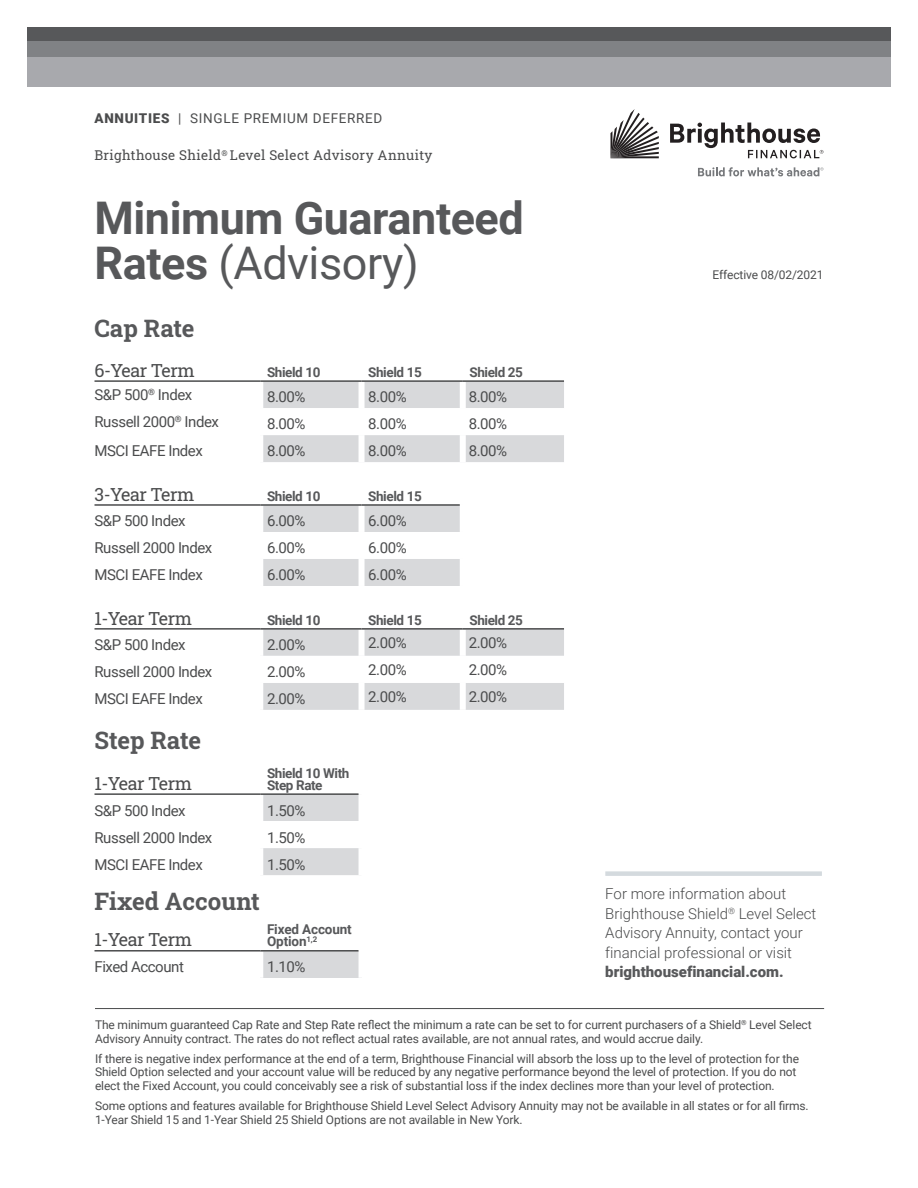
<style>
.page{position:relative;width:918px;height:1188px;background:#fff}
.page>*{position:absolute;margin:0;border:0;box-sizing:border-box;transform-origin:0 0}
.Header-Sans_Black_36{font:700 45px/45px "Roboto";letter-spacing:-.01em;color:#57585a}
.Header-Sans_Black_14{font:700 24px "Roboto Slab";color:#57585a}
.Term-Header{font:18px "Roboto Slab";letter-spacing:-.03em;color:#4b4c4d}
.Table-Sans_8_auto{font:15px "Roboto";letter-spacing:-.03em;color:#4b4c4d}
.CallToAction-Sans_Li{font:300 15px/19.5px "Roboto";color:#4b4c4d}
.Table-Sans_8_auto-2{font:700 13.5px/12px "Roboto";letter-spacing:-.03em;color:#57585a}
.Product_9_12{font:13.5px "Roboto Slab";letter-spacing:.025em;color:#4b4c4d}
.Category_9_12{font:13.5px "Roboto";letter-spacing:.05em;color:#4b4c4d}
.Table-Sans_8_auto-3{font:700 13.5px/12px "Roboto";letter-spacing:-.01em;color:#57585a}
.Legal___Footnote_8_9{font:12px/13.5px "Roboto";letter-spacing:-.01em;color:#4b4c4d}
.Header-Sans_Black_36-2{font:12px "Roboto";letter-spacing:-.01em;color:#4b4c4d}
.s1{font-weight:900}
.s2{font-weight:400}
.s3{font-weight:900;color:#57585a}
</style>
<div class="page">
<svg style="left:263px;top:382px;width:301px;height:80px"></svg>
<div style="left:359px;top:382px;width:6px;height:26px;background:#fff"></div>
<div style="left:359px;top:408px;width:6px;height:27px;background:#fff"></div>
<div style="left:359px;top:435px;width:6px;height:27px;background:#fff"></div>
<div style="left:460px;top:382px;width:6px;height:26px;background:#fff"></div>
<div style="left:460px;top:408px;width:6px;height:27px;background:#fff"></div>
<div style="left:460px;top:435px;width:6px;height:27px;background:#fff"></div>
<hr style="left:94px;top:380px;width:166px;height:2px;background:#4b4c4d">
<hr style="left:260px;top:380px;width:102px;height:2px;background:#4b4c4d">
<hr style="left:362px;top:380px;width:101px;height:2px;background:#4b4c4d">
<hr style="left:463px;top:380px;width:101px;height:2px;background:#4b4c4d">
<svg style="left:263px;top:506px;width:197px;height:80px"></svg>
<div style="left:359px;top:506px;width:6px;height:26px;background:#fff"></div>
<div style="left:359px;top:532px;width:6px;height:27px;background:#fff"></div>
<div style="left:359px;top:559px;width:6px;height:27px;background:#fff"></div>
<hr style="left:94px;top:504px;width:166px;height:2px;background:#4b4c4d">
<hr style="left:260px;top:504px;width:102px;height:2px;background:#4b4c4d">
<hr style="left:362px;top:504px;width:98px;height:2px;background:#4b4c4d">
<svg style="left:263px;top:630px;width:301px;height:80px"></svg>
<div style="left:359px;top:630px;width:6px;height:26px;background:#fff"></div>
<div style="left:359px;top:656px;width:6px;height:27px;background:#fff"></div>
<div style="left:359px;top:683px;width:6px;height:27px;background:#fff"></div>
<div style="left:460px;top:630px;width:6px;height:26px;background:#fff"></div>
<div style="left:460px;top:656px;width:6px;height:27px;background:#fff"></div>
<div style="left:460px;top:683px;width:6px;height:27px;background:#fff"></div>
<hr style="left:94px;top:628px;width:166px;height:2px;background:#4b4c4d">
<hr style="left:260px;top:628px;width:102px;height:2px;background:#4b4c4d">
<hr style="left:362px;top:628px;width:101px;height:2px;background:#4b4c4d">
<hr style="left:463px;top:628px;width:101px;height:2px;background:#4b4c4d">
<div style="left:263px;top:795px;width:96px;height:80px;background:#d8d9db"></div>
<div style="left:260px;top:821px;width:102px;height:27px;background:#fff"></div>
<hr style="left:94px;top:793px;width:166px;height:2px;background:#4b4c4d">
<hr style="left:260px;top:793px;width:99px;height:2px;background:#4b4c4d">
<div style="left:260px;top:951px;width:102px;height:27px;background:#d8d9db"></div>
<div style="left:257px;top:952px;width:6px;height:26px;background:#fff"></div>
<div style="left:359px;top:951px;width:6px;height:27px;background:#fff"></div>
<hr style="left:94px;top:950px;width:166px;height:2px;background:#4b4c4d">
<hr style="left:260px;top:950px;width:99px;height:2px;background:#4b4c4d">
<div style="left:605px;top:871px;width:217px;height:5px;background:#d4dade"></div>
<hr style="left:95px;top:1008px;width:729px;height:1px;background:#4b4c4d">
<svg style="left:610px;top:109px;width:49px;height:49px"></svg>
<svg style="left:698px;top:167px;width:126px;height:9px"></svg>
<svg style="left:670px;top:123px;width:154px;height:35px"></svg>
<div style="left:27px;top:57px;width:864px;height:30px;background:#a8a9ad"></div>
<div style="left:27px;top:27px;width:864px;height:15px;background:#57585a"></div>
<div style="left:27px;top:42px;width:864px;height:15px;background:#808285"></div>
<p class="Category_9_12" style="left:94px;top:109px;width:289px"><span class="s1">ANNUITIES</span> | SINGLE PREMIUM DEFERRED</p>
<p class="Product_9_12" style="left:94px;top:146px;width:339px">Brighthouse Shield<sup>®</sup> Level Select Advisory Annuity</p>
<p class="Header-Sans_Black_36" style="left:94px;top:194px;width:431px">Minimum Guaranteed<br>Rates <span class="s2">(Advisory)</span></p>
<p class="Header-Sans_Black_14" style="left:94px;top:312px;width:101px">Cap Rate</p>
<p class="Term-Header" style="left:94px;top:358px;width:102px">6-Year Term</p>
<p class="Table-Sans_8_auto-2" style="left:267px;top:365px;width:55px">Shield 10</p>
<p class="Table-Sans_8_auto-2" style="left:368px;top:365px;width:55px">Shield 15</p>
<p class="Table-Sans_8_auto-2" style="left:470px;top:365px;width:55px">Shield 25</p>
<p class="Table-Sans_8_auto" style="left:94px;top:384px;width:99px">S&amp;P 500<sup>®</sup> Index</p>
<p class="Table-Sans_8_auto" style="left:267px;top:387px;width:40px">8.00%</p>
<p class="Table-Sans_8_auto" style="left:368px;top:387px;width:40px">8.00%</p>
<p class="Table-Sans_8_auto" style="left:469px;top:387px;width:40px">8.00%</p>
<p class="Table-Sans_8_auto" style="left:94px;top:411px;width:126px">Russell 2000<sup>®</sup> Index</p>
<p class="Table-Sans_8_auto" style="left:267px;top:414px;width:40px">8.00%</p>
<p class="Table-Sans_8_auto" style="left:368px;top:414px;width:40px">8.00%</p>
<p class="Table-Sans_8_auto" style="left:469px;top:414px;width:40px">8.00%</p>
<p class="Table-Sans_8_auto" style="left:94px;top:441px;width:110px">MSCI EAFE Index</p>
<p class="Table-Sans_8_auto" style="left:267px;top:441px;width:40px">8.00%</p>
<p class="Table-Sans_8_auto" style="left:368px;top:441px;width:40px">8.00%</p>
<p class="Table-Sans_8_auto" style="left:469px;top:441px;width:40px">8.00%</p>
<p class="Term-Header" style="left:94px;top:482px;width:101px">3-Year Term</p>
<p class="Table-Sans_8_auto-2" style="left:267px;top:489px;width:55px">Shield 10</p>
<p class="Table-Sans_8_auto-2" style="left:368px;top:489px;width:55px">Shield 15</p>
<p class="Table-Sans_8_auto" style="left:94px;top:511px;width:93px">S&amp;P 500 Index</p>
<p class="Table-Sans_8_auto" style="left:267px;top:511px;width:40px">6.00%</p>
<p class="Table-Sans_8_auto" style="left:368px;top:511px;width:40px">6.00%</p>
<p class="Table-Sans_8_auto" style="left:94px;top:538px;width:119px">Russell 2000 Index</p>
<p class="Table-Sans_8_auto" style="left:267px;top:538px;width:40px">6.00%</p>
<p class="Table-Sans_8_auto" style="left:368px;top:538px;width:40px">6.00%</p>
<p class="Table-Sans_8_auto" style="left:94px;top:565px;width:110px">MSCI EAFE Index</p>
<p class="Table-Sans_8_auto" style="left:267px;top:565px;width:40px">6.00%</p>
<p class="Table-Sans_8_auto" style="left:368px;top:565px;width:40px">6.00%</p>
<p class="Term-Header" style="left:94px;top:606px;width:99px">1-Year Term</p>
<p class="Table-Sans_8_auto-2" style="left:267px;top:613px;width:55px">Shield 10</p>
<p class="Table-Sans_8_auto-2" style="left:368px;top:613px;width:55px">Shield 15</p>
<p class="Table-Sans_8_auto-2" style="left:470px;top:613px;width:55px">Shield 25</p>
<p class="Table-Sans_8_auto" style="left:94px;top:634px;width:93px">S&amp;P 500 Index</p>
<p class="Table-Sans_8_auto" style="left:267px;top:634px;width:40px">2.00%</p>
<p class="Table-Sans_8_auto" style="left:368px;top:632px;width:40px">2.00%</p>
<p class="Table-Sans_8_auto" style="left:469px;top:632px;width:40px">2.00%</p>
<p class="Table-Sans_8_auto" style="left:94px;top:661px;width:119px">Russell 2000 Index</p>
<p class="Table-Sans_8_auto" style="left:267px;top:661px;width:40px">2.00%</p>
<p class="Table-Sans_8_auto" style="left:368px;top:659px;width:40px">2.00%</p>
<p class="Table-Sans_8_auto" style="left:469px;top:659px;width:40px">2.00%</p>
<p class="Table-Sans_8_auto" style="left:94px;top:688px;width:110px">MSCI EAFE Index</p>
<p class="Table-Sans_8_auto" style="left:267px;top:688px;width:40px">2.00%</p>
<p class="Table-Sans_8_auto" style="left:368px;top:686px;width:40px">2.00%</p>
<p class="Table-Sans_8_auto" style="left:469px;top:686px;width:40px">2.00%</p>
<p class="Header-Sans_Black_14" style="left:94px;top:724px;width:108px">Step Rate</p>
<p class="Term-Header" style="left:94px;top:771px;width:99px">1-Year Term</p>
<p class="Table-Sans_8_auto-2" style="left:267px;top:767px;width:84px">Shield 10 With<br>Step Rate</p>
<p class="Table-Sans_8_auto" style="left:94px;top:800px;width:93px">S&amp;P 500 Index</p>
<p class="Table-Sans_8_auto" style="left:267px;top:800px;width:40px">1.50%</p>
<p class="Table-Sans_8_auto" style="left:94px;top:827px;width:119px">Russell 2000 Index</p>
<p class="Table-Sans_8_auto" style="left:267px;top:827px;width:40px">1.50%</p>
<p class="Table-Sans_8_auto" style="left:94px;top:854px;width:110px">MSCI EAFE Index</p>
<p class="Table-Sans_8_auto" style="left:267px;top:854px;width:40px">1.50%</p>
<p class="Header-Sans_Black_36-2" style="left:713px;top:266px;width:112px">Effective 08/02/2021</p>
<p class="Header-Sans_Black_14" style="left:94px;top:885px;width:167px">Fixed Account</p>
<p class="CallToAction-Sans_Li" style="left:605px;top:884px;width:213px">For more information about<br>Brighthouse Shield<sup>®</sup> Level Select<br>Advisory Annuity, contact your financial professional or visit <span class="s3">brighthousefinancial.com.</span></p>
<p class="Legal___Footnote_8_9" style="left:95px;top:1018px;width:718px">The minimum guaranteed Cap Rate and Step Rate reflect the minimum a rate can be set to for current purchasers of a Shield<sup>®</sup> Level Select<br>Advisory Annuity contract. The rates do not reflect actual rates available, are not annual rates, and would accrue daily.</p>
<p class="Legal___Footnote_8_9" style="left:95px;top:1051px;width:706px">If there is negative index performance at the end of a term, Brighthouse Financial will absorb the loss up to the level of protection for the<br>Shield Option selected and your account value will be reduced by any negative performance beyond the level of protection. If you do not elect the Fixed Account, you could conceivably see a risk of substantial loss if the index declines more than your level of protection.</p>
<p class="Legal___Footnote_8_9" style="left:95px;top:1099px;width:715px">Some options and features available for Brighthouse Shield Level Select Advisory Annuity may not be available in all states or for all firms.<br>1-Year Shield 15 and 1-Year Shield 25 Shield Options are not available in New York.</p>
<p class="Term-Header" style="left:94px;top:928px;width:99px">1-Year Term</p>
<p class="Table-Sans_8_auto-3" style="left:267px;top:923px;width:86px">Fixed Account<br>Option<sup>1,2</sup></p>
<p class="Table-Sans_8_auto" style="left:94px;top:956px;width:91px">Fixed Account</p>
<p class="Table-Sans_8_auto" style="left:267px;top:956px;width:40px">1.10%</p>
</div>
